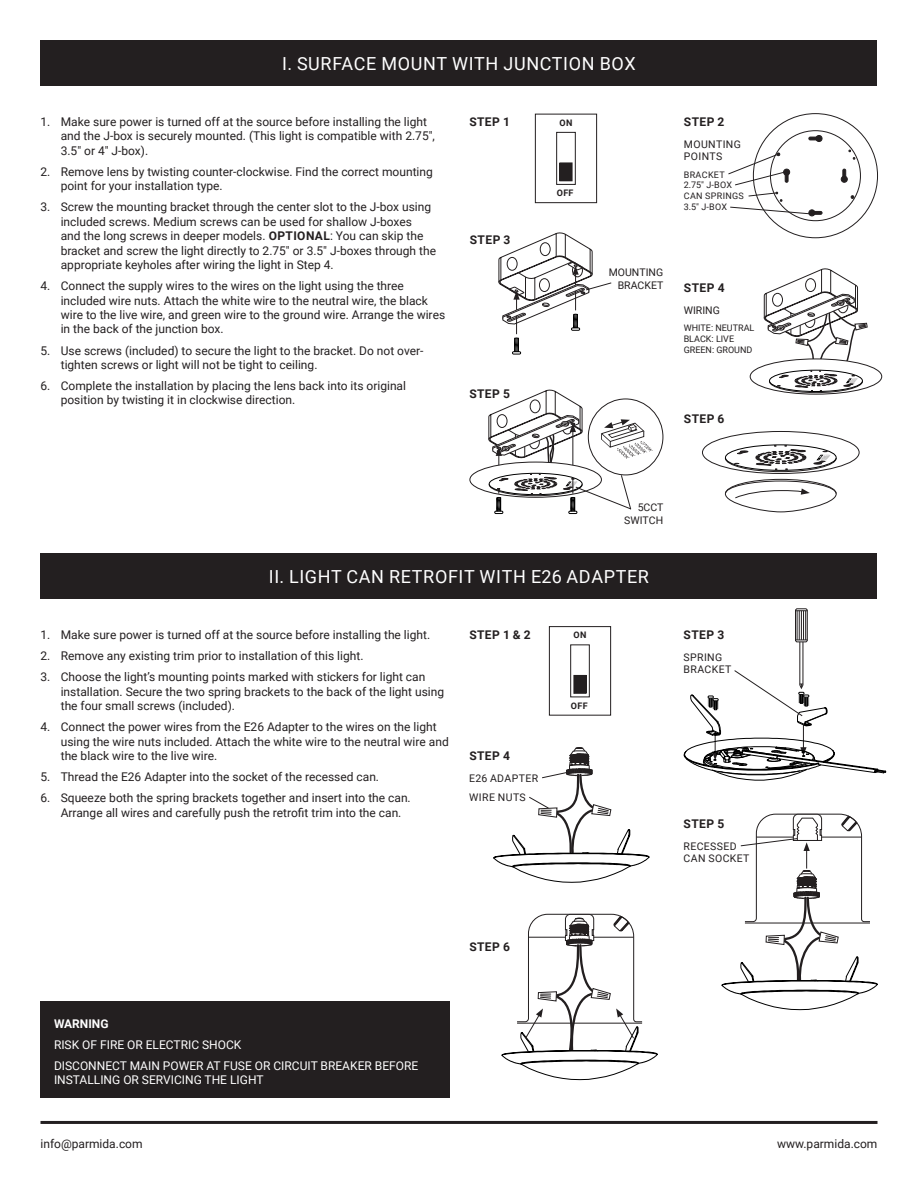
<style>
.page{position:relative;width:918px;height:1188px;background:#fff}
.page>*{position:absolute;margin:0;border:0;box-sizing:border-box;transform-origin:0 0}
.t1{font:18px "Roboto";letter-spacing:.035em;color:#fff}
.t2{font:12px/14.4px "Roboto";color:#231f20}
.t3{font:12px/21.1px "Roboto";color:#fff}
.t4{font:700 12px "Roboto";letter-spacing:.035em;color:#231f20}
.t5{font:700 12px "Roboto";color:#fff}
.t6{font:10.5px/12.6px "Roboto";letter-spacing:.035em;color:#231f20}
.t7{font:10.5px/12.6px "Roboto";color:#231f20;text-align:right}
.t8{font:9px/10.8px "Roboto";letter-spacing:.035em;color:#231f20}
.t9{font:9px/10.8px "Roboto";color:#231f20}
.t10{font:700 9px "Roboto";letter-spacing:.035em;color:#231f20}
.s1{font-weight:700}
</style>
<div class="page">
<svg style="left:851px;top:195px;width:3px;height:4px"></svg>
<svg style="left:849px;top:150px;width:6px;height:10px"></svg>
<div style="left:841px;top:176px;width:7px;height:7px;border:1px solid #231f20;border-radius:50%"></div>
<svg style="left:841px;top:169px;width:6px;height:13px"></svg>
<div style="left:816px;top:135px;width:6px;height:7px;border:1px solid #231f20;border-radius:50%"></div>
<svg style="left:809px;top:137px;width:11px;height:3px"></svg>
<svg style="left:725px;top:479px;width:112px;height:33px"></svg>
<div style="left:535px;top:114px;width:62px;height:89px;border:1px solid #231f20"></div>
<div style="left:556px;top:132px;width:20px;height:53px;border:1px solid #231f20"></div>
<div style="left:560px;top:163px;width:12px;height:18px;background:#231f20"></div>
<svg style="left:601px;top:419px;width:52px;height:40px"></svg>
<div style="left:40px;top:40px;width:838px;height:46px;background:#231f20"></div>
<svg style="left:488px;top:389px;width:95px;height:78px"></svg>
<div style="left:702px;top:431px;width:157px;height:43px;border:1px solid #231f20;border-radius:50%"></div>
<svg style="left:725px;top:445px;width:112px;height:27px"></svg>
<svg style="left:750px;top:359px;width:132px;height:35px"></svg>
<svg style="left:763px;top:268px;width:108px;height:125px"></svg>
<svg style="left:728px;top:153px;width:62px;height:33px"></svg>
<svg style="left:498px;top:232px;width:114px;height:122px"></svg>
<svg style="left:489px;top:473px;width:143px;height:41px"></svg>
<div style="left:40px;top:554px;width:838px;height:45px;background:#231f20"></div>
<svg style="left:730px;top:192px;width:92px;height:24px"></svg>
<svg style="left:721px;top:814px;width:157px;height:196px"></svg>
<div style="left:549px;top:626px;width:62px;height:89px;border:1px solid #231f20"></div>
<div style="left:570px;top:645px;width:20px;height:52px;border:1px solid #231f20"></div>
<div style="left:574px;top:675px;width:12px;height:18px;background:#231f20"></div>
<div style="left:574px;top:675px;width:12px;height:19px;border:1px solid #231f20"></div>
<svg style="left:684px;top:608px;width:202px;height:173px"></svg>
<svg style="left:493px;top:747px;width:157px;height:136px"></svg>
<svg style="left:501px;top:914px;width:157px;height:166px"></svg>
<hr style="left:40px;top:1121px;width:838px;height:3px;background:#231f20">
<div style="left:40px;top:1002px;width:410px;height:96px;background:#231f20"></div>
<h1 class="t1" style="left:282px;top:51px;width:355px">I. SURFACE MOUNT WITH JUNCTION BOX</h1>
<p class="t2" style="left:61px;top:114px;width:376px;text-indent:-20px">1. Make sure power is turned off at the source before installing the light and the J-box is securely mounted. (This light is compatible with 2.75″,<br>3.5″ or 4″ J-box).</p>
<p class="t2" style="left:61px;top:164px;width:374px;text-indent:-20px">2. Remove lens by twisting counter-clockwise. Find the correct mounting point for your installation type.</p>
<p class="t2" style="left:61px;top:200px;width:377px;text-indent:-20px">3. Screw the mounting bracket through the center slot to the J-box using included screws. Medium screws can be used for shallow J-boxes<br>and the long screws in deeper models. <span class="s1">OPTIONAL</span>: You can skip the bracket and screw the light directly to 2.75″ or 3.5″ J-boxes through the appropriate keyholes after wiring the light in Step 4.</p>
<p class="t2" style="left:61px;top:278px;width:386px;text-indent:-20px">4. Connect the supply wires to the wires on the light using the three included wire nuts. Attach the white wire to the neutral wire, the black wire to the live wire, and green wire to the ground wire. Arrange the wires in the back of the junction box.</p>
<p class="t2" style="left:61px;top:343px;width:364px;text-indent:-20px">5. Use screws (included) to secure the light to the bracket. Do not over&shy;tighten screws or light will not be tight to ceiling.</p>
<p class="t2" style="left:61px;top:378px;width:347px;text-indent:-20px">6. Complete the installation by placing the lens back into its original position by twisting it in clockwise direction.</p>
<p class="t4" style="left:469px;top:113px;width:42px">STEP 1</p>
<p class="t4" style="left:470px;top:231px;width:42px">STEP 3</p>
<p class="t4" style="left:469px;top:385px;width:42px">STEP 5</p>
<p class="t10" style="left:560px;top:116px;width:14px">ON</p>
<p class="t10" style="left:557px;top:187px;width:18px">OFF</p>
<p class="t7" style="left:609px;top:266px;width:56px">MOUNTING<br>BRACKET</p>
<p class="t4" style="left:684px;top:113px;width:42px">STEP 2</p>
<p class="t6" style="left:684px;top:137px;width:59px">MOUNTING<br>POINTS</p>
<p class="t8" style="left:684px;top:169px;width:62px">BRACKET<br>2.75″ J-BOX<br>CAN SPRINGS<br>3.5″ J-BOX</p>
<p class="t4" style="left:684px;top:279px;width:42px">STEP 4</p>
<p class="t6" style="left:684px;top:303px;width:38px">WIRING</p>
<p class="t9" style="left:684px;top:322px;width:72px">WHITE: NEUTRAL<br>BLACK: LIVE<br>GREEN: GROUND</p>
<p class="t4" style="left:684px;top:410px;width:42px">STEP 6</p>
<p class="t7" style="left:624px;top:501px;width:41px">5CCT<br>SWITCH</p>
<h1 class="t1" style="left:269px;top:564px;width:382px">II. LIGHT CAN RETROFIT WITH E26 ADAPTER</h1>
<p class="t2" style="left:40px;top:627px;width:391px">1. Make sure power is turned off at the source before installing the light.</p>
<p class="t2" style="left:40px;top:648px;width:325px">2. Remove any existing trim prior to installation of this light.</p>
<p class="t2" style="left:61px;top:669px;width:385px;text-indent:-20px">3. Choose the light’s mounting points marked with stickers for light can installation. Secure the two spring brackets to the back of the light using the four small screws (included).</p>
<p class="t2" style="left:61px;top:719px;width:390px;text-indent:-20px">4. Connect the power wires from the E26 Adapter to the wires on the light using the wire nuts included. Attach the white wire to the neutral wire and the black wire to the live wire.</p>
<p class="t2" style="left:40px;top:769px;width:340px">5. Thread the E26 Adapter into the socket of the recessed can.</p>
<p class="t2" style="left:61px;top:790px;width:352px;text-indent:-20px">6. Squeeze both the spring brackets together and insert into the can.<br>Arrange all wires and carefully push the retrofit trim into the can.</p>
<p class="t4" style="left:469px;top:626px;width:63px">STEP 1 &amp; 2</p>
<p class="t4" style="left:469px;top:748px;width:42px">STEP 4</p>
<p class="t6" style="left:469px;top:768px;width:70px;line-height:19.4px">E26 ADAPTER<br>WIRE NUTS</p>
<p class="t10" style="left:574px;top:629px;width:14px">ON</p>
<p class="t10" style="left:571px;top:699px;width:18px">OFF</p>
<p class="t4" style="left:684px;top:626px;width:42px">STEP 3</p>
<p class="t6" style="left:684px;top:650px;width:49px">SPRING<br>BRACKET</p>
<p class="t4" style="left:684px;top:815px;width:42px">STEP 5</p>
<p class="t6" style="left:684px;top:839px;width:67px">RECESSED<br>CAN SOCKET</p>
<p class="t5" style="left:54px;top:1015px;width:56px">WARNING</p>
<p class="t3" style="left:54px;top:1034px;width:366px">RISK OF FIRE OR ELECTRIC SHOCK<br>DISCONNECT MAIN POWER AT FUSE OR CIRCUIT BREAKER BEFORE</p>
<p class="t3" style="left:54px;top:1069px;width:211px">INSTALLING OR SERVICING THE LIGHT</p>
<p class="t4" style="left:469px;top:938px;width:42px">STEP 6</p>
<p class="t2" style="left:40px;top:1136px;width:104px">info@parmida.com</p>
<p class="t2" style="left:777px;top:1136px;width:102px">www.parmida.com</p>
</div>
